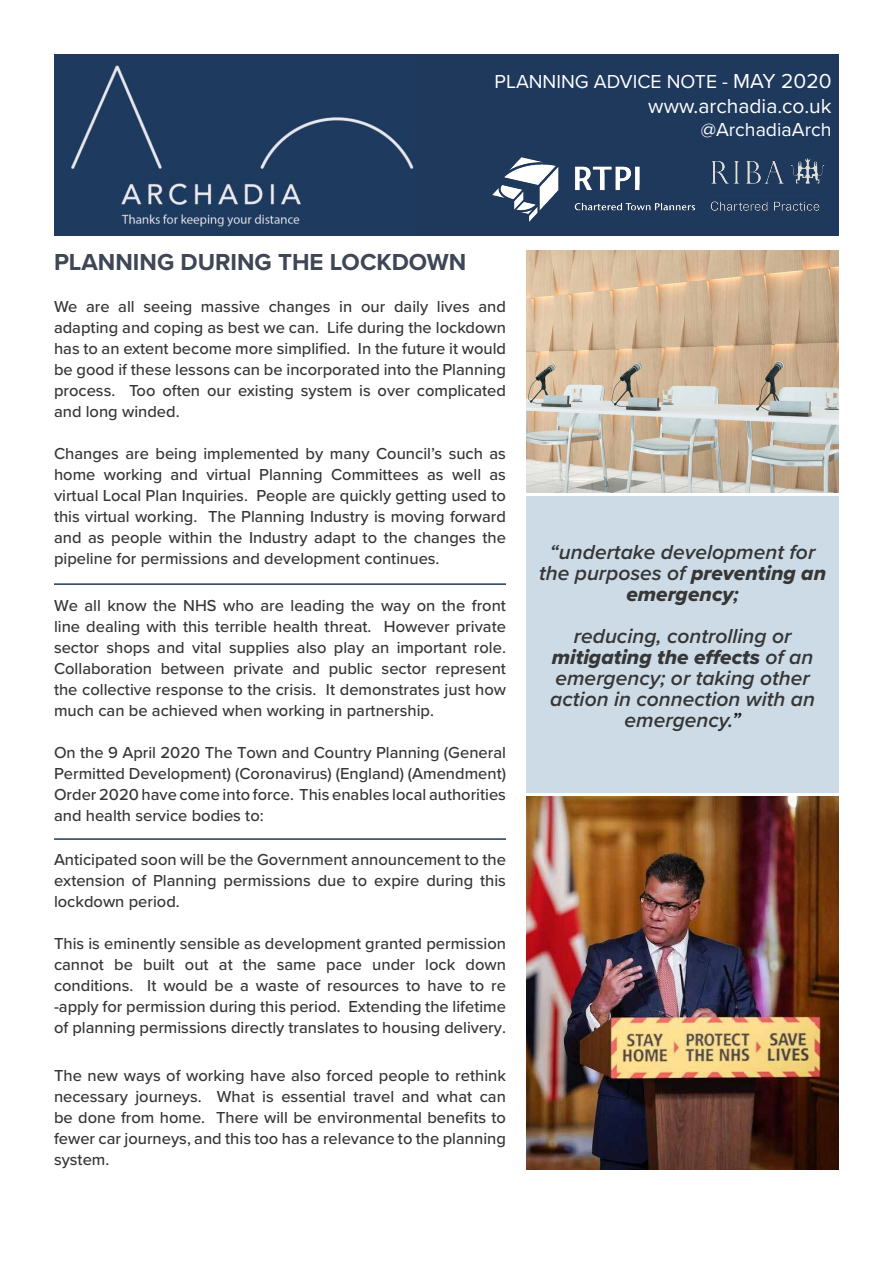
<style>
.page{position:relative;width:893px;height:1263px;background:#fff}
.page>*{position:absolute;margin:0;border:0;box-sizing:border-box;transform-origin:0 0}
.t1{font:700 24px "Proxima Nova";color:#3f4656}
.t2{font:italic 600 21px/21px "Proxima Nova";color:#363636;text-align:center}
.t3{font:21px "Proxima Nova Extrabld It";color:#363636}
.t4{font:21px "Proxima Nova";color:#fff}
.t5{font:19.5px "Proxima Nova";color:#fff}
.t6{font:500 16.5px/21px "Proxima Nova";color:#363636;text-align:justify}
.s1{font-size:21px}
.s2{font-family:"Proxima Nova Extrabld It";font-weight:400;font-style:normal}
.s3{font-family:"Proxima Nova";font-weight:700;font-style:italic}
.s4{font-family:"Proxima Nova";font-weight:600;font-style:italic}
.s5{color:#1a1a1a}
</style>
<div class="page">
<div style="left:54px;top:54px;width:785px;height:181px;background:#1e395c"></div>
<img style="left:68px;top:60px;width:346px;height:167px">
<img style="left:710px;top:158px;width:115px;height:53px">
<img style="left:492px;top:158px;width:202px;height:63px">
<div style="left:526px;top:496px;width:313px;height:297px;background:#cddbe6"></div>
<hr style="left:54px;top:583px;width:452px;height:2px;background:#1f395b">
<img style="left:526px;top:251px;width:313px;height:242px">
<hr style="left:54px;top:838px;width:452px;height:2px;background:#1f395b">
<img style="left:526px;top:796px;width:312px;height:374px">
<p class="t5" style="left:495px;top:67px;width:338px">PLANNING ADVICE NOTE - <span class="s1">MAY 2020</span></p>
<p class="t4" style="left:648px;top:90px;width:185px">www.archadia.co.uk</p>
<p class="t5" style="left:701px;top:115px;width:132px">@ArchadiaArch</p>
<h1 class="t1" style="left:54px;top:244px;width:414px">PLANNING DURING THE LOCKDOWN</h1>
<p class="t6" style="left:54px;top:295px;width:454px">We are all seeing massive changes in our daily lives and adapting and coping as best we can. Life during the lockdown has to an extent become more simplified. In the future it would be good if these lessons can be incorporated into the Planning process. Too often our existing system is over complicated and long winded.</p>
<p class="t6" style="left:54px;top:442px;width:454px">Changes are being implemented by many Council’s such as home working and virtual Planning Committees as well as virtual Local Plan Inquiries. People are quickly getting used to this virtual working. The Planning Industry is moving forward and as people within the Industry adapt to the changes the pipeline for permissions and development continues.</p>
<p class="t6" style="left:54px;top:595px;width:454px">We all know the NHS who are leading the way on the front line dealing with this terrible health threat. However private sector shops and vital supplies also play an important role.<br>Collaboration between private and public sector represent the collective response to the crisis. It demonstrates just how much can be achieved when working in partnership.</p>
<p class="t6" style="left:54px;top:742px;width:453px">On the 9 April 2020 The Town and Country Planning (General Permitted Development) (Coronavirus) (England) (Amendment)<br>Order 2020 have come into force. This enables local authorities and health service bodies to:</p>
<p class="t6" style="left:54px;top:849px;width:454px">Anticipated soon will be the Government announcement to the extension of Planning permissions due to expire during this lockdown period.</p>
<p class="t6" style="left:54px;top:933px;width:454px">This is eminently sensible as development granted permission cannot be built out at the same pace under lock down conditions. It would be a waste of resources to have to re -apply for permission during this period. Extending the lifetime of planning permissions directly translates to housing delivery.</p>
<p class="t6" style="left:54px;top:1064px;width:454px">The new ways of working have also forced people to rethink necessary journeys. What is essential travel and what can be done from home. There will be environmental benefits to fewer car journeys, and this too has a relevance to the planning system.</p>
<p class="t2" style="left:539px;top:541px;width:288px">“undertake development for the purposes of <span class="s2">preventing an</span></p>
<p class="t3" style="left:626px;top:578px;width:114px">emergency<span class="s3">;</span></p>
<p class="t2" style="left:574px;top:625px;width:219px">reducing, controlling or</p>
<p class="t3" style="left:552px;top:641px;width:263px">mitigating the effects <span class="s4">of an</span></p>
<p class="t2" style="left:550px;top:667px;width:266px">emergency; or taking other action in connection with an emergency.<span class="s5">”</span></p>
</div>
